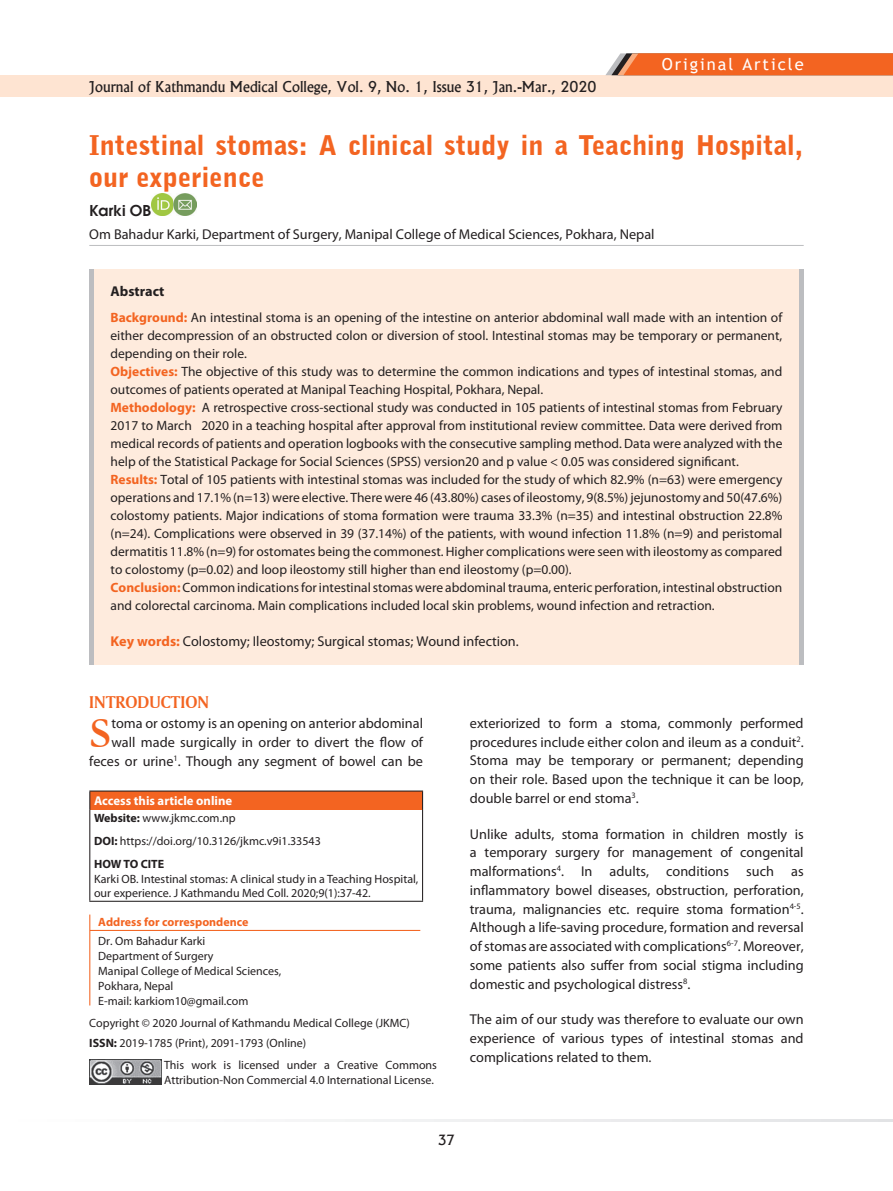
<style>
.page{position:relative;width:893px;height:1191px;background:#fff}
.page>*{position:absolute;margin:0;border:0;box-sizing:border-box;transform-origin:0 0}
.t1{font:700 44.7px "American Garamond BT";color:#f36421}
.t2{font:900 27px/32.4px "Bell Gothic BT";color:#f36421}
.t3{font:18px "Amerigo BT Bold A";color:#f36421}
.t4{font:16.5px "Trebuchet MS";letter-spacing:.12em;color:#fff}
.t5{font:600 15px "Avant Garde";color:#231f20}
.t6{font:14.25px/18.8px "Myriad Pro";color:#231f20;text-align:justify}
.t7{font:14.25px "Alaska";color:#231f20}
.t8{font:700 14.25px "Myriad Pro";color:#231f20}
.t9{font:13.5px/18px "Myriad Pro";color:#231f20}
.t10{font:13.5px "Alaska";color:#231f20}
.t11{font:700 12.75px "Myriad Pro";color:#fff}
.t12{font:12px/15px "Myriad Pro";color:#231f20}
.t13{font:700 12px "Myriad Pro";color:#f36421}
.s1{font-weight:700;color:#f36421}
.s2{font-weight:700}
</style>
<div class="page">
<div style="left:0;top:75px;width:893px;height:22px;background:#fee4d2"></div>
<svg style="left:606px;top:53px;width:287px;height:22px;background:#ed6a2d"></svg>
<svg style="left:313px;top:1119px;width:580px;height:2px"></svg>
<div style="left:89px;top:269px;width:715px;height:395px;background:#feebdd"></div>
<div style="left:89px;top:269px;width:5px;height:395px;background:#bcbdc0"></div>
<div style="left:799px;top:269px;width:5px;height:395px;background:#bcbdc0"></div>
<hr style="left:89px;top:914px;width:1px;height:91px;background:#f36421">
<hr style="left:90px;top:930px;width:330px;height:1px;background:#f36421">
<hr style="left:89px;top:245px;width:715px;height:1px;background:#bcbdc0">
<img style="left:151px;top:193px;width:45px;height:23px">
<div style="left:90px;top:791px;width:333px;height:18px;background:#f36421"></div>
<hr style="left:89px;top:790px;width:334px;height:1px;background:#231f20">
<svg style="left:89px;top:791px;width:1px;height:18px"></svg>
<svg style="left:422px;top:791px;width:1px;height:18px"></svg>
<hr style="left:89px;top:809px;width:1px;height:91px;background:#231f20">
<hr style="left:422px;top:809px;width:1px;height:91px;background:#231f20">
<hr style="left:89px;top:900px;width:334px;height:1px;background:#231f20">
<img style="left:89px;top:1059px;width:72px;height:25px">
<p class="t7" style="left:89px;top:77px;width:509px">Journal of Kathmandu Medical College, Vol. 9, No. 1, Issue 31, Jan.-Mar., 2020</p>
<p class="t4" style="left:662px;top:54px;width:143px">Original Article</p>
<h2 class="t2" style="left:89px;top:128px;width:716px">Intestinal stomas: A clinical study in a Teaching Hospital, our experience</h2>
<p class="t5" style="left:89px;top:200px;width:63px">Karki OB</p>
<p class="t6" style="left:89px;top:224px;width:567px">Om Bahadur Karki, Department of Surgery, Manipal College of Medical Sciences, Pokhara, Nepal</p>
<p class="t8" style="left:111px;top:282px;width:55px">Abstract</p>
<p class="t9" style="left:111px;top:308px;width:673px"><span class="s1">Background:</span> An intestinal stoma is an opening of the intestine on anterior abdominal wall made with an intention of either decompression of an obstructed colon or diversion of stool. Intestinal stomas may be temporary or permanent, depending on their role.<br><span class="s1">Objectives:</span> The objective of this study was to determine the common indications and types of intestinal stomas, and outcomes of patients operated at Manipal Teaching Hospital, Pokhara, Nepal.<br><span class="s1">Methodology:</span> A retrospective cross-sectional study was conducted in 105 patients of intestinal stomas from February 2017 to March 2020 in a teaching hospital after approval from institutional review committee. Data were derived from medical records of patients and operation logbooks with the consecutive sampling method. Data were analyzed with the help of the Statistical Package for Social Sciences (SPSS) version20 and p value &lt; 0.05 was considered significant.<br><span class="s1">Results:</span> Total of 105 patients with intestinal stomas was included for the study of which 82.9% (n=63) were emergency operations and 17.1% (n=13) were elective. There were 46 (43.80%) cases of ileostomy, 9(8.5%) jejunostomy and 50(47.6%) colostomy patients. Major indications of stoma formation were trauma 33.3% (n=35) and intestinal obstruction 22.8% (n=24). Complications were observed in 39 (37.14%) of the patients, with wound infection 11.8% (n=9) and peristomal dermatitis 11.8% (n=9) for ostomates being the commonest. Higher complications were seen with ileostomy as compared to colostomy (p=0.02) and loop ileostomy still higher than end ileostomy (p=0.00).<br><span class="s1">Conclusion:</span> Common indications for intestinal stomas were abdominal trauma, enteric perforation, intestinal obstruction and colorectal carcinoma. Main complications included local skin problems, wound infection and retraction.</p>
<p class="t6" style="left:111px;top:632px;width:410px"><span class="s1">Key words:</span> Colostomy; Ileostomy; Surgical stomas; Wound infection.</p>
<h3 class="t3" style="left:89px;top:691px;width:121px">INTRODUCTION</h3>
<h1 class="t1" style="left:89px;top:706px;width:24px">S</h1>
<p class="t6" style="left:89px;top:713px;width:335px;text-align:right">toma or ostomy is an opening on anterior abdominal wall made surgically in order to divert the flow of feces or urine<sup>1</sup>. Though any segment of bowel can be</p>
<p class="t11" style="left:94px;top:792px;width:140px">Access this article online</p>
<p class="t12" style="left:94px;top:806px;width:228px;line-height:23px"><span class="s2">Website:</span> www.jkmc.com.np<br><span class="s2">DOI:</span> https://doi.org/10.3126/jkmc.v9i1.33543<br><span class="s2">HOW TO CITE</span></p>
<p class="t12" style="left:94px;top:871px;width:326px;line-height:14.4px">Karki OB. Intestinal stomas: A clinical study in a Teaching Hospital, our experience. J Kathmandu Med Coll. 2020;9(1):37-42.</p>
<p class="t13" style="left:98px;top:913px;width:152px">Address for correspondence</p>
<p class="t12" style="left:98px;top:933px;width:185px">Dr. Om Bahadur Karki<br>Department of Surgery<br>Manipal College of Medical Sciences,<br>Pokhara, Nepal<br>E-mail: karkiom10@gmail.com</p>
<p class="t12" style="left:89px;top:1013px;width:322px;line-height:19.2px">Copyright © 2020 Journal of Kathmandu Medical College (JKMC)<br><span class="s2">ISSN:</span> 2019-1785 (Print), 2091-1793 (Online)</p>
<p class="t12" style="left:164px;top:1057px;width:274px">This work is licensed under a Creative Commons<br>Attribution-Non Commercial 4.0 International License.</p>
<p class="t6" style="left:470px;top:713px;width:335px">exteriorized to form a stoma, commonly performed procedures include either colon and ileum as a conduit<sup>2</sup>.<br>Stoma may be temporary or permanent; depending on their role. Based upon the technique it can be loop, double barrel or end stoma<sup>3</sup>.</p>
<p class="t6" style="left:470px;top:824px;width:335px">Unlike adults, stoma formation in children mostly is a temporary surgery for management of congenital malformations<sup>4</sup>. In adults, conditions such as inflammatory bowel diseases, obstruction, perforation, trauma, malignancies etc. require stoma formation<sup>4-5</sup>.<br>Although a life-saving procedure, formation and reversal of stomas are associated with complications<sup>6-7</sup>. Moreover, some patients also suffer from social stigma including domestic and psychological distress<sup>8</sup>.</p>
<p class="t6" style="left:470px;top:1010px;width:335px">The aim of our study was therefore to evaluate our own experience of various types of intestinal stomas and complications related to them.</p>
<p class="t10" style="left:438px;top:1131px;width:19px">37</p>
</div>
